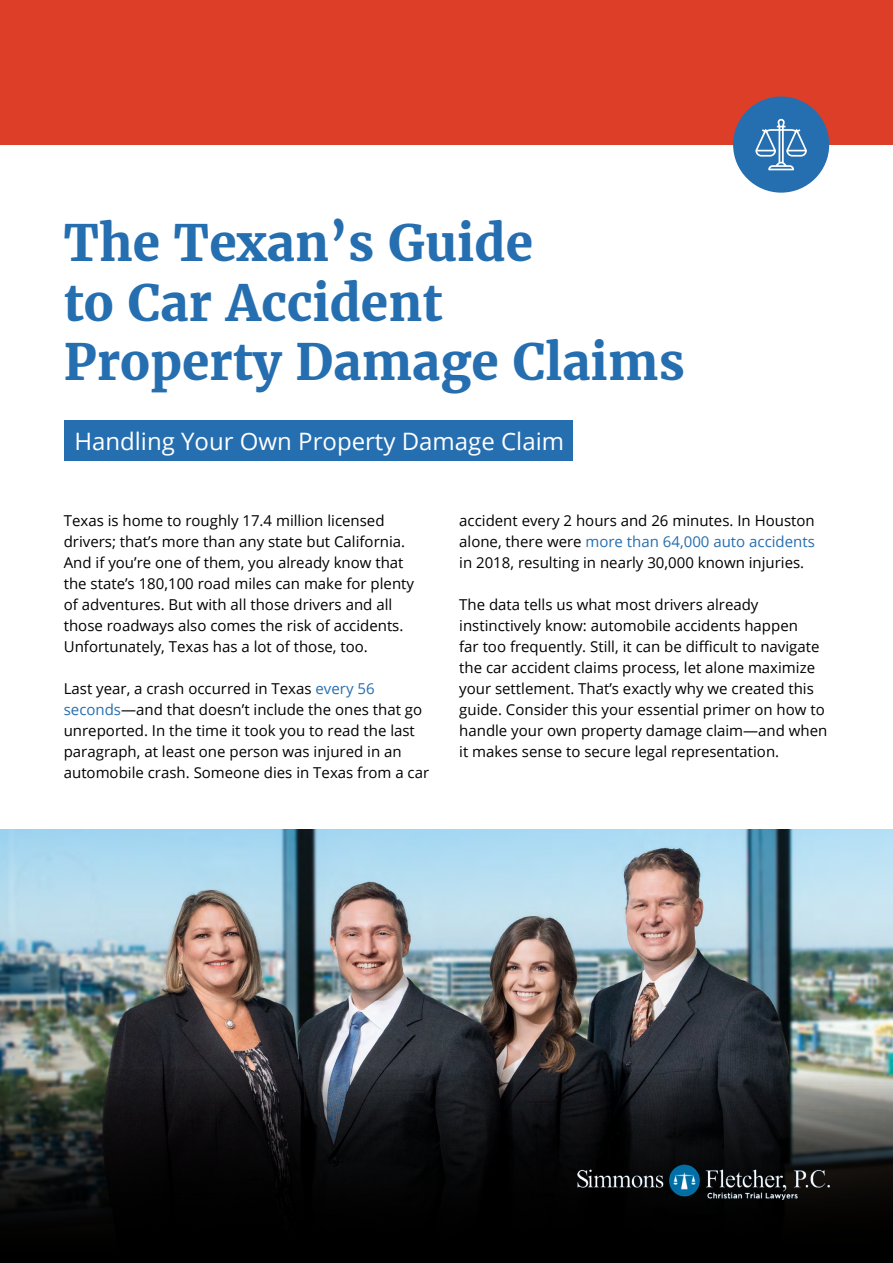
<style>
.page{position:relative;width:893px;height:1263px;background:#fff}
.page>*{position:absolute;margin:0;border:0;box-sizing:border-box;transform-origin:0 0}
.t1{font:700 49.5px/59.4px "Merriweather";color:#256eb0}
.t2{font:24px "Open Sans";color:#fff}
.t3{font:15px/21px "Open Sans";color:#000}
.s1{color:#256eb0}
</style>
<div class="page">
<img style="left:0;top:829px;width:893px;height:238px">
<svg style="left:0;top:1067px;width:893px;height:196px;background:#141515"></svg>
<div style="left:64px;top:420px;width:509px;height:41px;background:#256eb0"></div>
<div style="left:0;top:0;width:893px;height:145px;background:#dd3e28"></div>
<img style="left:577px;top:1164px;width:252px;height:35px">
<div style="left:733px;top:97px;width:96px;height:96px;background:#256eb0;border-radius:50%"></div>
<svg style="left:755px;top:118px;width:52px;height:52px"></svg>
<h1 class="t1" style="left:64px;top:214px;width:622px">The Texan’s Guide<br>to Car Accident<br>Property Damage Claims</h1>
<h2 class="t2" style="left:74px;top:424px;width:491px">Handling Your Own Property Damage Claim</h2>
<p class="t3" style="left:64px;top:509px;width:352px">Texas is home to roughly 17.4 million licensed drivers; that’s more than any state but California.<br>And if you’re one of them, you already know that the state’s 180,100 road miles can make for plenty of adventures. But with all those drivers and all those roadways also comes the risk of accidents.<br>Unfortunately, Texas has a lot of those, too.</p>
<p class="t3" style="left:64px;top:677px;width:367px">Last year, a crash occurred in Texas <span class="s1">every 56 seconds</span>—and that doesn’t include the ones that go unreported. In the time it took you to read the last paragraph, at least one person was injured in an automobile crash. Someone dies in Texas from a car</p>
<p class="t3" style="left:459px;top:509px;width:357px;text-align:justify">accident every 2 hours and 26 minutes. In Houston alone, there were <span class="s1">more than 64,000 auto accidents </span>in 2018, resulting in nearly 30,000 known injuries.</p>
<p class="t3" style="left:459px;top:593px;width:370px">The data tells us what most drivers already instinctively know: automobile accidents happen<br>far too frequently. Still, it can be difficult to navigate the car accident claims process, let alone maximize your settlement. That’s exactly why we created this guide. Consider this your essential primer on how to handle your own property damage claim—and when it makes sense to secure legal representation.</p>
</div>
